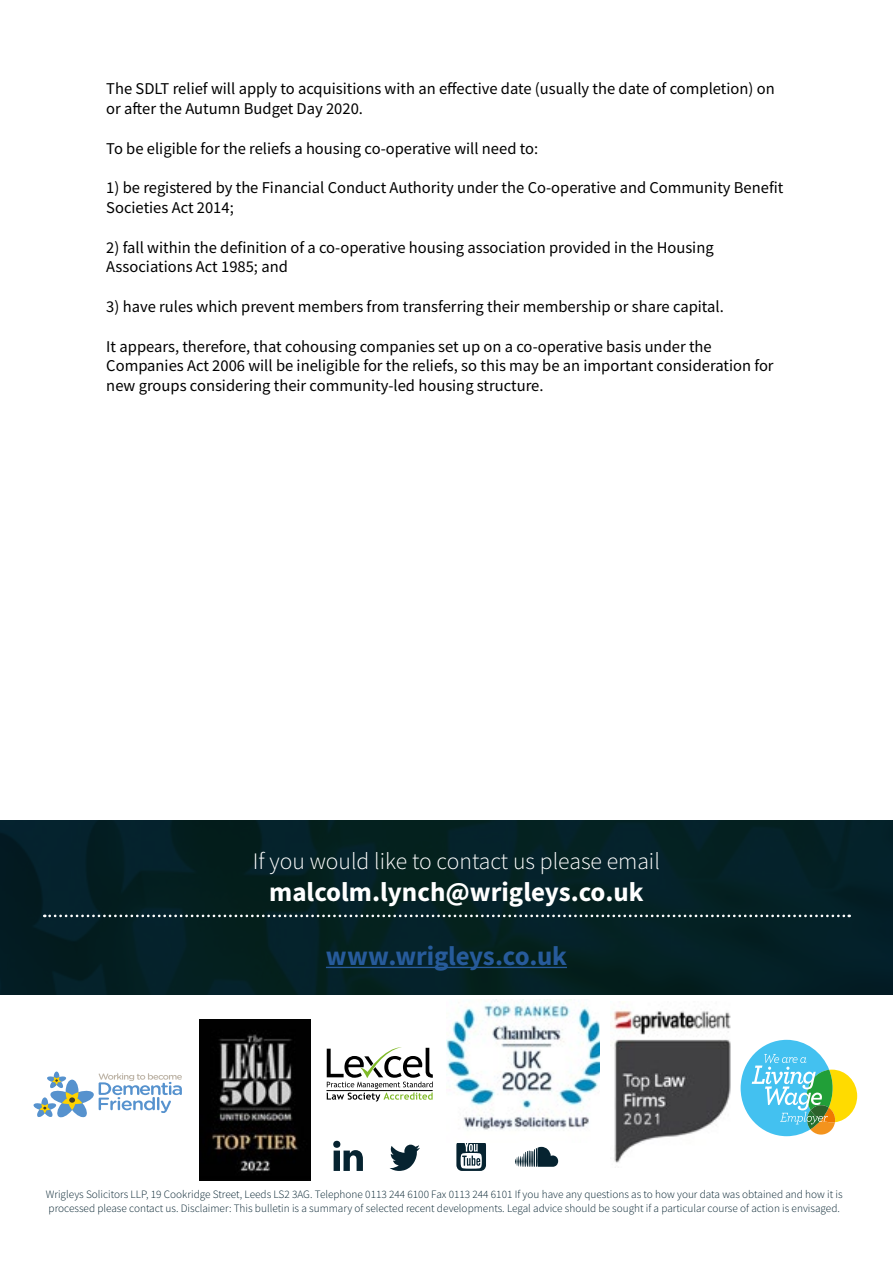
<style>
.page{position:relative;width:893px;height:1263px;background:#fff}
.page>*{position:absolute;margin:0;border:0;box-sizing:border-box;transform-origin:0 0}
.t1{font:700 27px "Source Sans Pro";color:#fff}
.t2{font:700 26.85px "Source Sans Pro";letter-spacing:-.005em;color:#275b9b}
.t3{font:300 23.7px "Source Sans Pro";color:#fff}
.t4{font:16.5px/19.8px "Source Sans Pro";color:#000}
.t5{font:300 11.25px/13.5px "Source Sans Pro";color:#062330}
</style>
<div class="page">
<svg style="left:333px;top:1141px;width:30px;height:30px"></svg>
<svg style="left:390px;top:1145px;width:30px;height:26px"></svg>
<svg style="left:456px;top:1143px;width:30px;height:28px"></svg>
<svg style="left:515px;top:1147px;width:43px;height:20px"></svg>
<div style="left:0;top:820px;width:893px;height:175px;background:#042224"></div>
<svg style="left:327px;top:1047px;width:106px;height:54px"></svg>
<hr style="left:326px;top:1090px;width:107px;height:1px;background:#000">
<img style="left:199px;top:1019px;width:111px;height:161px">
<svg style="left:741px;top:1040px;width:116px;height:96px"></svg>
<svg style="left:34px;top:1071px;width:148px;height:46px"></svg>
<svg style="left:44px;top:914px;width:806px;height:3px"></svg>
<hr style="left:326px;top:967px;width:241px;height:1px;background:#275b9b">
<img style="left:610px;top:1010px;width:121px;height:153px">
<img style="left:446px;top:1000px;width:154px;height:130px">
<p class="t4" style="left:106px;top:79px;width:670px">The SDLT relief will apply to acquisitions with an effective date (usually the date of completion) on or after the Autumn Budget Day 2020.</p>
<p class="t4" style="left:106px;top:138px;width:433px">To be eligible for the reliefs a housing co-operative will need to:</p>
<p class="t4" style="left:106px;top:178px;width:679px">1) be registered by the Financial Conduct Authority under the Co-operative and Community Benefit<br>Societies Act 2014;</p>
<p class="t4" style="left:106px;top:237px;width:609px">2) fall within the definition of a co-operative housing association provided in the Housing<br>Associations Act 1985; and</p>
<p class="t4" style="left:106px;top:297px;width:619px">3) have rules which prevent members from transferring their membership or share capital.</p>
<p class="t4" style="left:106px;top:336px;width:669px">It appears, therefore, that cohousing companies set up on a co-operative basis under the<br>Companies Act 2006 will be ineligible for the reliefs, so this may be an important consideration for new groups considering their community-led housing structure.</p>
<h3 class="t3" style="left:253px;top:846px;width:409px">If you would like to contact us please email</h3>
<h1 class="t1" style="left:269px;top:874px;width:376px">malcolm.lynch@wrigleys.co.uk</h1>
<h2 class="t2" style="left:326px;top:938px;width:243px">www.wrigleys.co.uk</h2>
<p class="t5" style="left:46px;top:1188px;width:798px">Wrigleys Solicitors LLP, 19 Cookridge Street, Leeds LS2 3AG. Telephone 0113 244 6100 Fax 0113 244 6101 If you have any questions as to how your data was obtained and how it is processed please contact us. Disclaimer: This bulletin is a summary of selected recent developments. Legal advice should be sought if a particular course of action is envisaged.</p>
</div>
